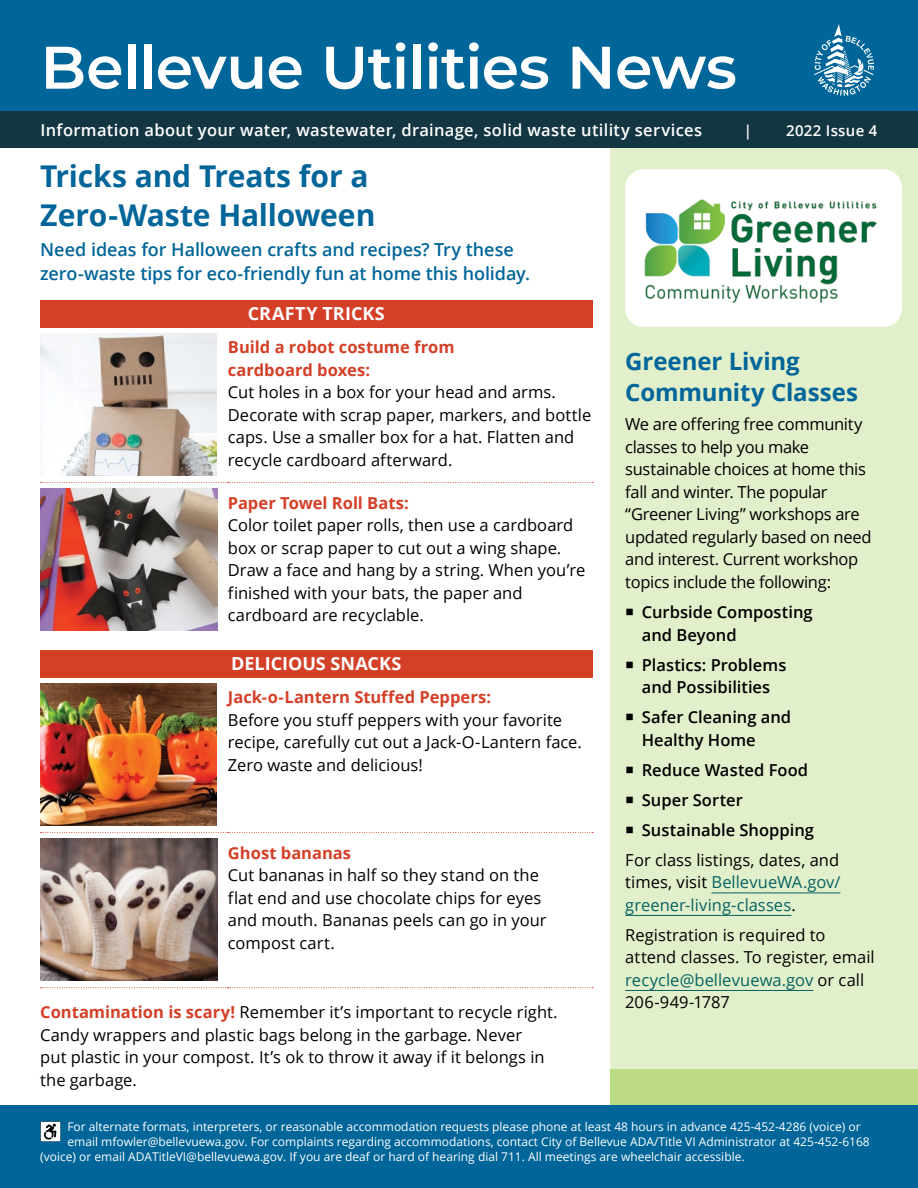
<style>
.page{position:relative;width:918px;height:1188px;background:#fff}
.page>*{position:absolute;margin:0;border:0;box-sizing:border-box;transform-origin:0 0}
.t1{font:600 60px "Montserrat";letter-spacing:-.015em;color:#fff}
.t2{font:700 30px/39px "Open Sans";letter-spacing:-.005em;color:#006598}
.t3{font:700 24px/31.5px "Open Sans";letter-spacing:-.005em;color:#006598}
.t4{font:600 18px/24px "Open Sans";color:#006598}
.t5{font:700 18px "Open Sans";color:#fff}
.Body_Text{font:16.5px/22.5px "Open Sans";color:#000}
.Body_Text-2{font:16.5px/22.5px "Open Sans";letter-spacing:-.02em;color:#000}
.t6{font:600 16.5px/22.5px "Open Sans";color:#000}
.t7{font:600 16.5px "Open Sans";letter-spacing:.02em;color:#fff}
.t8{font:600 15px "Open Sans";letter-spacing:.02em;color:#fff}
.text{font:12px "Open Sans";color:#fff}
.s1{font-weight:700;color:#d44027}
.s2{color:#056363}
</style>
<div class="page">
<div style="left:610px;top:110px;width:308px;height:1001px;background:#e2efcb"></div>
<div style="left:610px;top:1069px;width:308px;height:51px;background:#bddb85"></div>
<div style="left:625px;top:169px;width:277px;height:158px;background:#fff;border-radius:18px"></div>
<div style="left:0;top:1106px;width:918px;height:82px;background:#006598"></div>
<div style="left:0;top:0;width:918px;height:118px;background:#006598"></div>
<svg style="left:814px;top:24px;width:60px;height:72px"></svg>
<div style="left:0;top:111px;width:918px;height:37px;background:#143642"></div>
<div style="left:40px;top:300px;width:552px;height:27px;background:#d44027"></div>
<svg style="left:41px;top:482px;width:552px;height:1px"></svg>
<img style="left:40px;top:333px;width:177px;height:142px">
<img style="left:40px;top:488px;width:178px;height:142px">
<div style="left:40px;top:650px;width:552px;height:27px;background:#d44027"></div>
<svg style="left:41px;top:832px;width:552px;height:1px"></svg>
<svg style="left:41px;top:987px;width:552px;height:1px"></svg>
<img style="left:40px;top:683px;width:177px;height:142px">
<img style="left:40px;top:838px;width:178px;height:142px">
<hr style="left:712px;top:893px;width:128px;height:1px;background:#056363">
<hr style="left:625px;top:915px;width:166px;height:1px;background:#056363">
<hr style="left:625px;top:990px;width:188px;height:1px;background:#056363">
<img style="left:644px;top:199px;width:233px;height:105px">
<svg style="left:41px;top:1122px;width:20px;height:20px"></svg>
<p class="t1" style="left:40px;top:25px;width:698px">Bellevue Utilities News</p>
<p class="t7" style="left:40px;top:118px;width:663px">Information about your water, wastewater, drainage, solid waste utility services</p>
<p class="t8" style="left:744px;top:120px;width:10px">|</p>
<p class="t8" style="left:786px;top:120px;width:93px">2022 Issue 4</p>
<h1 class="t2" style="left:40px;top:156px;width:337px">Tricks and Treats for a<br>Zero-Waste Halloween</h1>
<h3 class="t4" style="left:40px;top:237px;width:491px">Need ideas for Halloween crafts and recipes? Try these zero-waste tips for eco-friendly fun at home this holiday.</h3>
<h3 class="t5" style="left:248px;top:301px;width:138px">CRAFTY TRICKS</h3>
<p class="Body_Text" style="left:228px;top:336px;width:365px"><span class="s1">Build a robot costume from<br>cardboard boxes:<br></span>Cut holes in a box for your head and arms.<br>Decorate with scrap paper, markers, and bottle caps. Use a smaller box for a hat. Flatten and recycle cardboard afterward.</p>
<p class="Body_Text" style="left:228px;top:491px;width:359px"><span class="s1">Paper Towel Roll Bats:<br></span>Color toilet paper rolls, then use a cardboard box or scrap paper to cut out a wing shape.<br>Draw a face and hang by a string. When you’re finished with your bats, the paper and cardboard are recyclable.</p>
<h3 class="t5" style="left:231px;top:651px;width:172px">DELICIOUS SNACKS</h3>
<p class="Body_Text" style="left:228px;top:686px;width:355px"><span class="s1">Jack-o-Lantern Stuffed Peppers:<br></span>Before you stuff peppers with your favorite recipe, carefully cut out a Jack-O-Lantern face.<br>Zero waste and delicious!</p>
<h2 class="t3" style="left:625px;top:345px;width:234px">Greener Living<br>Community Classes</h2>
<p class="Body_Text-2" style="left:625px;top:413px;width:248px">We are offering free community classes to help you make sustainable choices at home this fall and winter. The popular “Greener Living” workshops are updated regularly based on need and interest. Current workshop topics include the following:</p>
<p class="t6" style="left:642px;top:600px;width:172px">Curbside Composting and Beyond</p>
<p class="t6" style="left:642px;top:653px;width:146px">Plastics: Problems and Possibilities</p>
<p class="t6" style="left:642px;top:706px;width:151px">Safer Cleaning and<br>Healthy Home</p>
<p class="t6" style="left:642px;top:758px;width:168px">Reduce Wasted Food</p>
<p class="t6" style="left:642px;top:788px;width:103px">Super Sorter</p>
<p class="t6" style="left:642px;top:818px;width:174px">Sustainable Shopping</p>
<p class="Body_Text" style="left:625px;top:848px;width:217px;text-align:justify">For class listings, dates, and times, visit <span class="s2">BellevueWA.gov/ greener-living-classes</span>.</p>
<p class="Body_Text" style="left:625px;top:923px;width:251px">Registration is required to attend classes. To register, email <span class="s2">recycle@bellevuewa.gov</span> or call<br>206-949-1787</p>
<p class="Body_Text" style="left:228px;top:841px;width:320px"><span class="s1">Ghost bananas<br></span>Cut bananas in half so they stand on the flat end and use chocolate chips for eyes and mouth. Bananas peels can go in your compost cart.</p>
<p class="Body_Text" style="left:40px;top:1000px;width:519px"><span class="s1">Contamination is scary!</span> Remember it’s important to recycle right.<br>Candy wrappers and plastic bags belong in the garbage. Never<br>put plastic in your compost. It’s ok to throw it away if it belongs in the garbage.</p>
<p class="text" style="left:67px;top:1118px;width:795px">For alternate formats, interpreters, or reasonable accommodation requests please phone at least 48 hours in advance 425-452-4286 (voice) or</p>
<p class="text" style="left:67px;top:1133px;width:804px">email mfowler@bellevuewa.gov. For complaints regarding accommodations, contact City of Bellevue ADA/Title VI Administrator at 425-452-6168</p>
<p class="text" style="left:40px;top:1148px;width:706px">(voice) or email ADATitleVI@bellevuewa.gov. If you are deaf or hard of hearing dial 711. All meetings are wheelchair accessible.</p>
</div>
